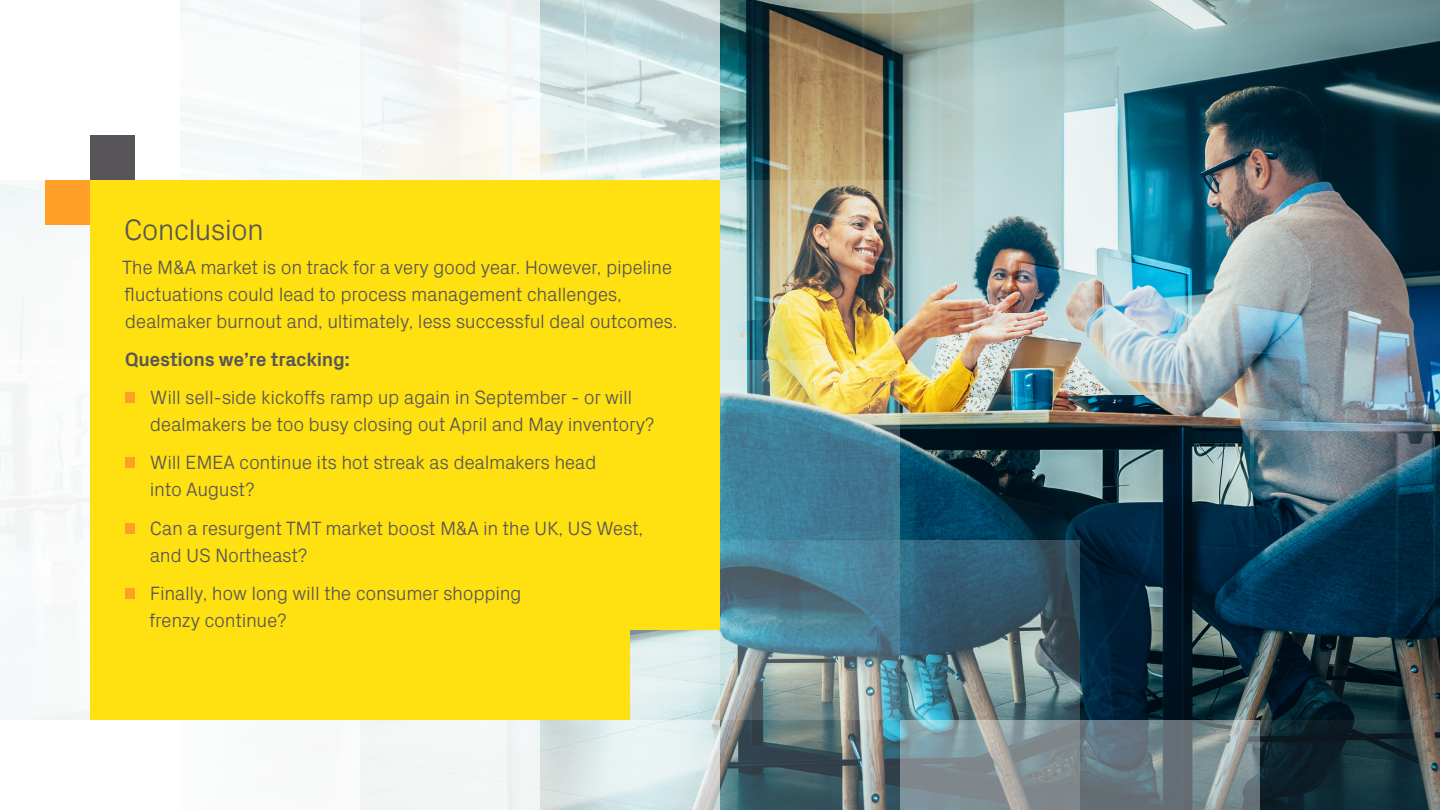
<style>
.page{position:relative;width:1440px;height:810px;background:#fff}
.page>*{position:absolute;margin:0;border:0;box-sizing:border-box;transform-origin:0 0}
.t1{font:300 30px "Px Grotesk";letter-spacing:-.03em;color:#575559}
.t2{font:300 19.5px/27px "Px Grotesk";letter-spacing:-.02em;color:#575559}
.t3{font:700 19.5px "Px Grotesk";letter-spacing:-.02em;color:#575559}
</style>
<div class="page">
<img style="left:720px;top:0;width:720px;height:720px">
<img style="left:720px;top:180px;width:180px;height:180px">
<svg style="left:720px;top:360px;width:180px;height:180px;background:#6a9494"></svg>
<svg style="left:720px;top:540px;width:180px;height:180px;background:#688e9a"></svg>
<svg style="left:720px;top:720px;width:180px;height:90px;background:#576d71"></svg>
<svg style="left:900px;top:540px;width:180px;height:180px;background:#4a6e7c"></svg>
<svg style="left:900px;top:720px;width:180px;height:90px;background:#87959a"></svg>
<svg style="left:1080px;top:720px;width:180px;height:90px;background:#738186"></svg>
<svg style="left:1260px;top:720px;width:180px;height:90px;background:#1b3038"></svg>
<div style="left:0;top:180px;width:180px;height:180px;background:#f7f9f9"></div>
<div style="left:0;top:360px;width:180px;height:360px;background:#f7fafa"></div>
<div style="left:180px;top:0;width:180px;height:180px;background:#f8fbfb"></div>
<div style="left:360px;top:0;width:180px;height:180px;background:#f5f7f4"></div>
<div style="left:360px;top:720px;width:180px;height:90px;background:#f3f6f6"></div>
<svg style="left:540px;top:0;width:180px;height:180px;background:#d4e4e4"></svg>
<svg style="left:540px;top:720px;width:180px;height:90px;background:#dce8e8"></svg>
<div style="left:90px;top:180px;width:630px;height:540px;background:#ffe010"></div>
<div style="left:45px;top:180px;width:45px;height:45px;background:#ff9f27"></div>
<div style="left:90px;top:135px;width:45px;height:45px;background:#575559"></div>
<div style="left:125px;top:393px;width:10px;height:10px;background:#ff9f27"></div>
<div style="left:125px;top:458px;width:10px;height:10px;background:#ff9f27"></div>
<div style="left:125px;top:523px;width:10px;height:10px;background:#ff9f27"></div>
<div style="left:125px;top:588px;width:10px;height:10px;background:#ff9f27"></div>
<h1 class="t1" style="left:124px;top:208px;width:142px">Conclusion</h1>
<p class="t2" style="left:122px;top:252px;width:557px">The M&amp;A market is on track for a very good year. However, pipeline fluctuations could lead to process management challenges, dealmaker burnout and, ultimately, less successful deal outcomes.</p>
<p class="t3" style="left:125px;top:345px;width:227px">Questions we’re tracking:</p>
<p class="t2" style="left:150px;top:382px;width:506px">Will sell-side kickoffs ramp up again in September - or will dealmakers be too busy closing out April and May inventory?</p>
<p class="t2" style="left:150px;top:448px;width:448px">Will EMEA continue its hot streak as dealmakers head into August?</p>
<p class="t2" style="left:150px;top:513px;width:495px">Can a resurgent TMT market boost M&amp;A in the UK, US West, and US Northeast?</p>
<p class="t2" style="left:149px;top:578px;width:374px">Finally, how long will the consumer shopping frenzy continue?</p>
</div>
